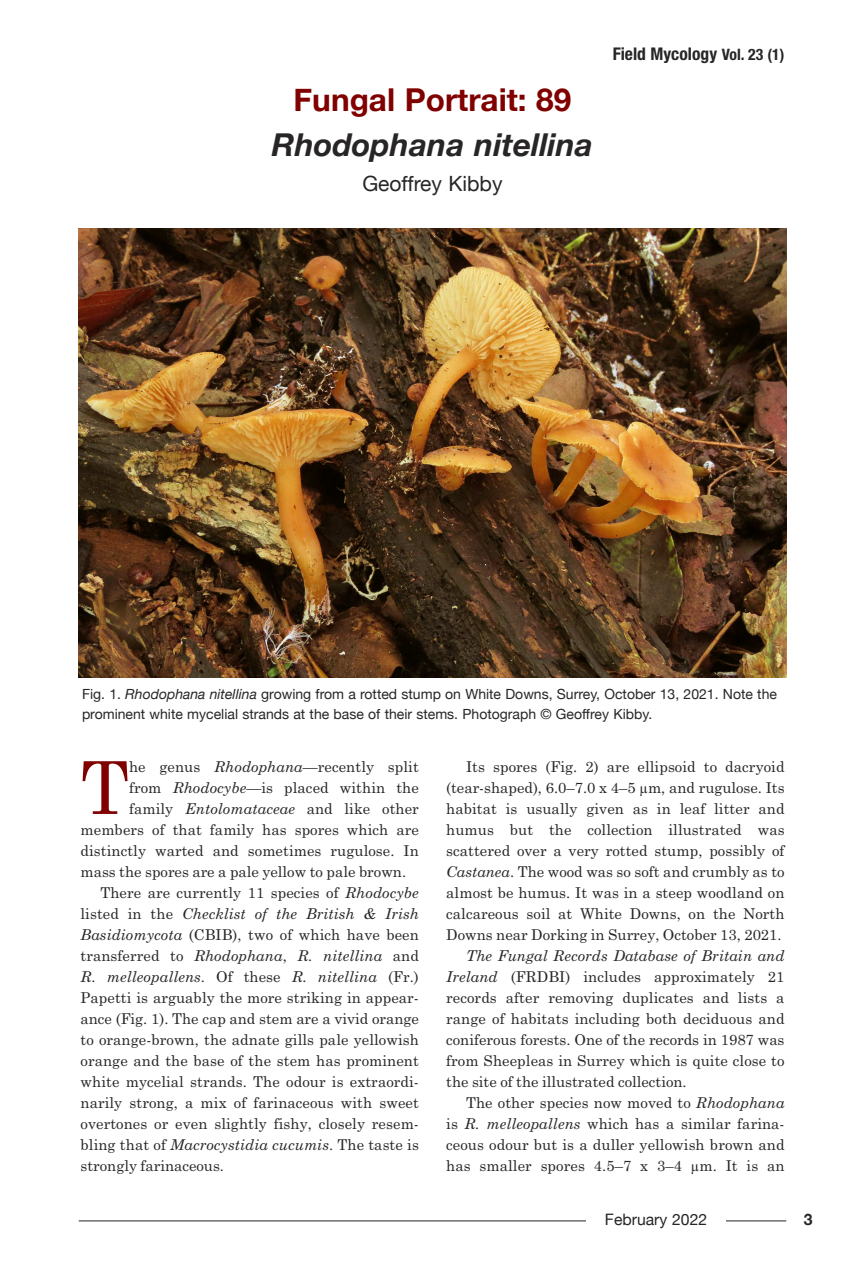
<style>
.page{position:relative;width:865px;height:1267px;background:#fff}
.page>*{position:absolute;margin:0;border:0;box-sizing:border-box;transform-origin:0 0}
.t1{font:72.98px "Century Schoolbook";color:#800000}
.t2{font:italic 700 31.5px "Helvetica Neue";color:#272526}
.t3{font:700 31.5px "Helvetica Neue";color:#800000}
.t4{font:21px "Helvetica Neue";color:#272526}
.t5{font:700 condensed 17.5px "Helvetica Neue";color:#272526}
.t6{font:15.75px "Helvetica Neue";color:#272526}
.t7{font:700 15.75px "Helvetica Neue";color:#272526}
.t8{font:14.88px/21px "Century Schoolbook";letter-spacing:.005em;color:#272526;text-align:justify}
.t9{font:italic 14.88px "Century Schoolbook";letter-spacing:.005em;color:#272526}
.t10{font:14px/19.6px "Helvetica Neue";color:#272526}
.s1{font-size:15.75px}
.s2{font-style:italic}
.s3{font-style:normal}
</style>
<div class="page">
<hr style="left:79px;top:1220px;width:707px;height:1px;background:#272526">
<div style="left:586px;top:1208px;width:140px;height:29px;background:#fff"></div>
<img style="left:79px;top:228px;width:707px;height:450px">
<h2 class="t3" style="left:294px;top:81px;width:279px">Fungal Portrait: 89</h2>
<h2 class="t2" style="left:272px;top:126px;width:323px">Rhodophana nitellina</h2>
<h3 class="t4" style="left:362px;top:171px;width:142px">Geoffrey Kibby</h3>
<p class="t5" style="left:613px;top:39px;width:173px">Field Mycology <span class="s1">Vol. 23 (1)</span></p>
<p class="t10" style="left:82px;top:684px;width:696px">Fig. 1. <span class="s2">Rhodophana nitellina</span> growing from a rotted stump on White Downs, Surrey, October 13, 2021. Note the prominent white mycelial strands at the base of their stems. Photograph © Geoffrey Kibby.</p>
<h1 class="t1" style="left:81px;top:746px;width:50px">T</h1>
<p class="t8" style="left:129px;top:756px;width:291px">he genus <span class="s2">Rhodophana</span>—recently split</p>
<p class="t8" style="left:129px;top:777px;width:291px">from <span class="s2">Rhodocybe</span>—is placed within the</p>
<p class="t8" style="left:129px;top:798px;width:291px">family <span class="s2">Entolomataceae</span> and like other</p>
<p class="t8" style="left:81px;top:819px;width:340px">members of that family has spores which are</p>
<p class="t8" style="left:81px;top:840px;width:340px">distinctly warted and sometimes rugulose. In</p>
<p class="t8" style="left:81px;top:861px;width:327px">mass the spores are a pale yellow to pale brown.</p>
<p class="t8" style="left:100px;top:882px;width:320px">There are currently 11 species of <span class="s2">Rhodocybe</span></p>
<p class="t9" style="left:81px;top:905px;width:340px"><span class="s3">listed in the</span> Checklist of the British &amp; Irish</p>
<p class="t8" style="left:81px;top:924px;width:340px"><span class="s2">Basidiomycota</span> (CBIB), two of which have been</p>
<p class="t9" style="left:81px;top:947px;width:340px"><span class="s3">transferred to</span> Rhodophana<span class="s3">,</span> R. nitellina <span class="s3">and</span></p>
<p class="t9" style="left:81px;top:968px;width:340px">R. melleopallens<span class="s3">. Of these</span> R. nitellina <span class="s3">(Fr.)</span></p>
<p class="t8" style="left:81px;top:987px;width:340px">Papetti is arguably the more striking in appear-</p>
<p class="t8" style="left:81px;top:1008px;width:340px">ance (Fig. 1). The cap and stem are a vivid orange</p>
<p class="t8" style="left:81px;top:1029px;width:340px">to orange-brown, the adnate gills pale yellowish</p>
<p class="t8" style="left:81px;top:1050px;width:340px">orange and the base of the stem has prominent</p>
<p class="t8" style="left:81px;top:1071px;width:340px">white mycelial strands. The odour is extraordi-</p>
<p class="t8" style="left:81px;top:1092px;width:340px">narily strong, a mix of farinaceous with sweet</p>
<p class="t8" style="left:81px;top:1113px;width:340px">overtones or even slightly fishy, closely resem-</p>
<p class="t8" style="left:81px;top:1134px;width:340px">bling that of <span class="s2">Macrocystidia cucumis</span>. The taste is</p>
<p class="t8" style="left:81px;top:1155px;width:145px">strongly farinaceous.</p>
<p class="t8" style="left:446px;top:756px;width:340px;text-indent:20px">Its spores (Fig. 2) are ellipsoid to dacryoid (tear-shaped), 6.0–7.0 x 4–5 µm, and rugulose. Its habitat is usually given as in leaf litter and humus but the collection illustrated was scattered over a very rotted stump, possibly of <span class="s2">Castanea</span>. The wood was so soft and crumbly as to almost be humus. It was in a steep woodland on calcareous soil at White Downs, on the North Downs near Dorking in Surrey, October 13, 2021.</p>
<p class="t8" style="left:446px;top:945px;width:340px;text-indent:20px"><span class="s2">The Fungal Records Database of Britain and Ireland</span> (FRDBI) includes approximately 21 records after removing duplicates and lists a range of habitats including both deciduous and coniferous forests. One of the records in 1987 was from Sheepleas in Surrey which is quite close to the site of the illustrated collection.</p>
<p class="t8" style="left:446px;top:1092px;width:340px;text-indent:20px">The other species now moved to <span class="s2">Rhodophana </span>is <span class="s2">R. melleopallens</span> which has a similar farina&shy;ceous odour but is a duller yellowish brown and has smaller spores 4.5–7 x 3–4 µm. It is an</p>
<p class="t6" style="left:605px;top:1210px;width:104px">February 2022</p>
<p class="t7" style="left:804px;top:1209px;width:10px">3</p>
</div>
